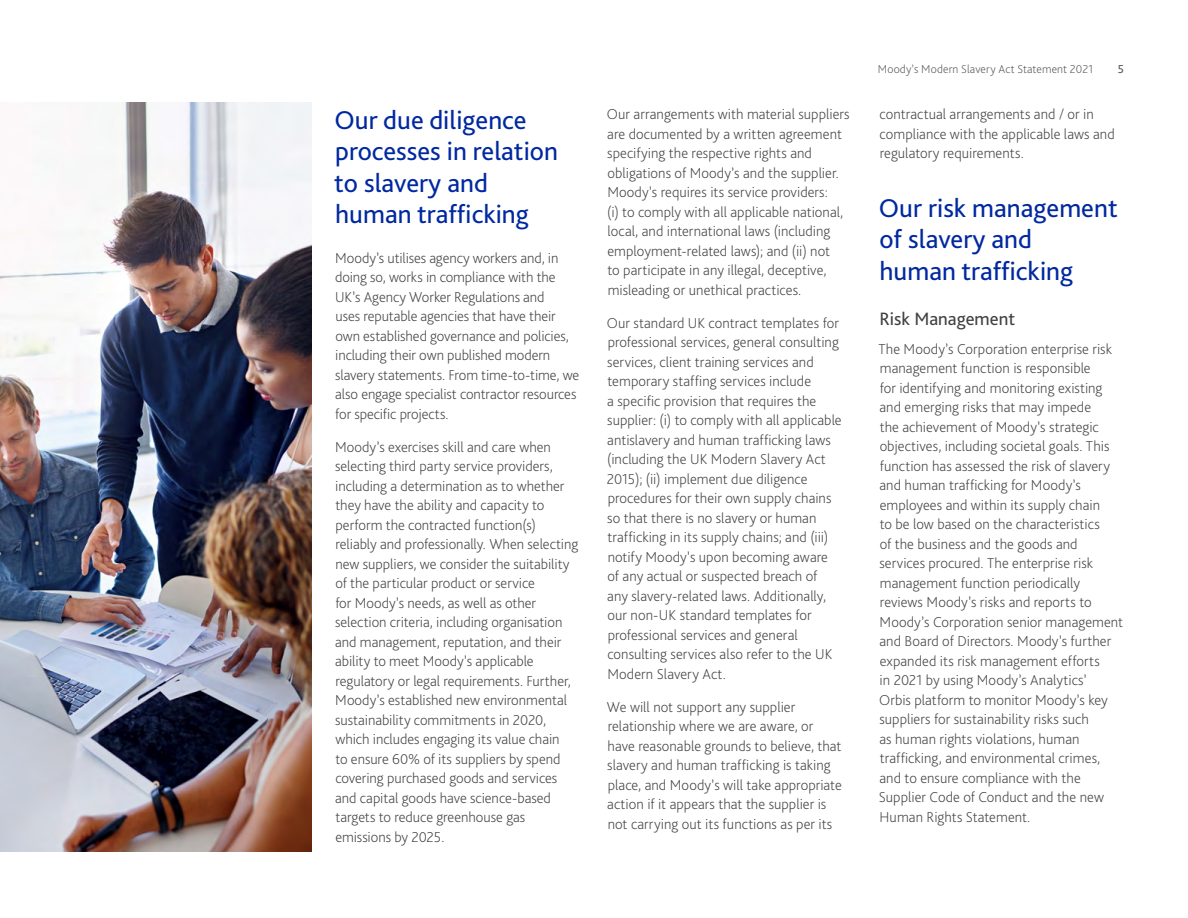
<style>
.page{position:relative;width:1188px;height:918px;background:#fff}
.page>*{position:absolute;margin:0;border:0;box-sizing:border-box;transform-origin:0 0}
.t1{font:27px/31.5px "Bliss Pro";color:#0028a0}
.t2{font:18.75px "Bliss Pro";color:#414042}
.t3{font:200 15px/19.5px "Bliss Pro";color:#414042}
.t4{font:200 12px "Bliss Pro";letter-spacing:.015em;color:#53565a}
.t5{font:12px "Bliss Pro";color:#53565a}
</style>
<div class="page">
<img style="left:0;top:103px;width:311px;height:749px">
<h1 class="t1" style="left:334px;top:103px;width:225px">Our due diligence processes in relation to slavery and human trafficking</h1>
<p class="t3" style="left:335px;top:248px;width:246px">Moody’s utilises agency workers and, in doing so, works in compliance with the UK’s Agency Worker Regulations and<br>uses reputable agencies that have their own established governance and policies, including their own published modern slavery statements. From time-to-time, we also engage specialist contractor resources for specific projects.</p>
<p class="t3" style="left:335px;top:437px;width:245px">Moody’s exercises skill and care when selecting third party service providers, including a determination as to whether they have the ability and capacity to perform the contracted function(s) reliably and professionally. When selecting new suppliers, we consider the suitability of the particular product or service<br>for Moody’s needs, as well as other selection criteria, including organisation and management, reputation, and their ability to meet Moody’s applicable regulatory or legal requirements. Further, Moody’s established new environmental sustainability commitments in 2020, which includes engaging its value chain<br>to ensure 60% of its suppliers by spend covering purchased goods and services and capital goods have science-based targets to reduce greenhouse gas emissions by 2025.</p>
<p class="t3" style="left:607px;top:104px;width:244px">Our arrangements with material suppliers are documented by a written agreement specifying the respective rights and obligations of Moody’s and the supplier.<br>Moody’s requires its service providers:<br>(i) to comply with all applicable national, local, and international laws (including employment-related laws); and (ii) not<br>to participate in any illegal, deceptive, misleading or unethical practices.</p>
<p class="t3" style="left:607px;top:313px;width:236px">Our standard UK contract templates for professional services, general consulting services, client training services and temporary staffing services include<br>a specific provision that requires the supplier: (i) to comply with all applicable antislavery and human trafficking laws (including the UK Modern Slavery Act 2015); (ii) implement due diligence procedures for their own supply chains so that there is no slavery or human trafficking in its supply chains; and (iii) notify Moody’s upon becoming aware of any actual or suspected breach of<br>any slavery-related laws. Additionally, our non-UK standard templates for professional services and general consulting services also refer to the UK Modern Slavery Act.</p>
<p class="t3" style="left:607px;top:697px;width:236px">We will not support any supplier relationship where we are aware, or have reasonable grounds to believe, that slavery and human trafficking is taking place, and Moody’s will take appropriate action if it appears that the supplier is not carrying out its functions as per its</p>
<p class="t4" style="left:878px;top:62px;width:217px">Moody’s Modern Slavery Act Statement 2021</p>
<p class="t5" style="left:1118px;top:62px;width:8px">5</p>
<p class="t3" style="left:880px;top:104px;width:237px">contractual arrangements and / or in compliance with the applicable laws and regulatory requirements.</p>
<h1 class="t1" style="left:879px;top:192px;width:240px">Our risk management of slavery and<br>human trafficking</h1>
<p class="t2" style="left:880px;top:308px;width:137px">Risk Management</p>
<p class="t3" style="left:878px;top:339px;width:246px">The Moody’s Corporation enterprise risk management function is responsible<br>for identifying and monitoring existing and emerging risks that may impede<br>the achievement of Moody’s strategic objectives, including societal goals. This function has assessed the risk of slavery and human trafficking for Moody’s employees and within its supply chain<br>to be low based on the characteristics<br>of the business and the goods and services procured. The enterprise risk management function periodically reviews Moody’s risks and reports to Moody’s Corporation senior management and Board of Directors. Moody’s further expanded its risk management efforts<br>in 2021 by using Moody’s Analytics’<br>Orbis platform to monitor Moody’s key suppliers for sustainability risks such<br>as human rights violations, human trafficking, and environmental crimes, and to ensure compliance with the Supplier Code of Conduct and the new Human Rights Statement.</p>
</div>
